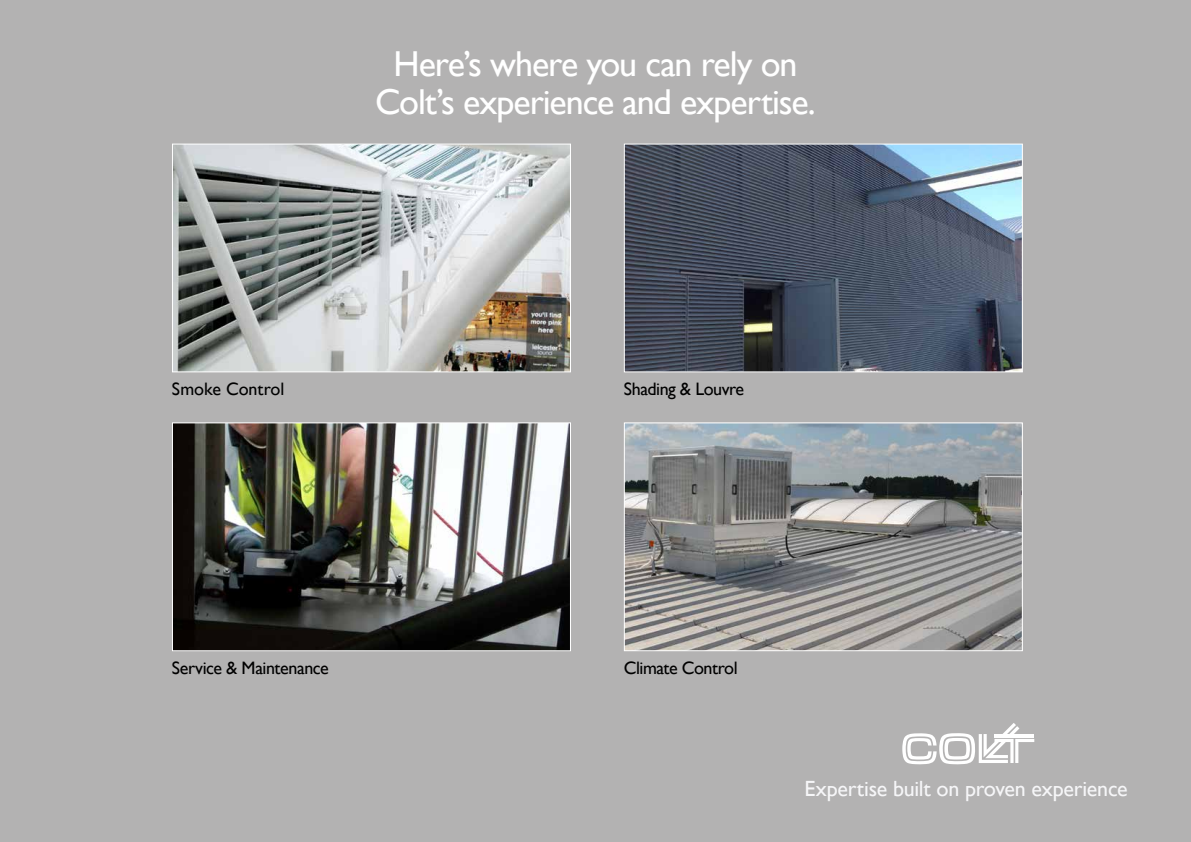
<style>
.page{position:relative;width:1191px;height:842px;background:#b3b2b2}
.page>*{position:absolute;margin:0;border:0;box-sizing:border-box;transform-origin:0 0}
.t1{font:36px/38px "Gill Sans";letter-spacing:-.03em;color:#fff;text-align:center}
.t2{font:22px "Gill Sans";letter-spacing:-.01em;color:#f6f6f8}
.t3{font:18px "Gill Sans";letter-spacing:-.025em;color:#000}
.t4{font:18px "Gill Sans";color:#000}
</style>
<div class="page">
<svg style="left:172px;top:143px;width:399px;height:230px"></svg>
<img style="left:172px;top:422px;width:399px;height:230px">
<svg style="left:623px;top:143px;width:400px;height:230px"></svg>
<svg style="left:623px;top:422px;width:400px;height:230px"></svg>
<svg style="left:902px;top:723px;width:132px;height:41px"></svg>
<hr style="left:994px;top:734px;width:40px;height:3px;background:#fff">
<p class="t1" style="left:375px;top:45px;width:442px">Here’s where you can rely on<br>Colt’s experience and expertise.</p>
<p class="t4" style="left:172px;top:378px;width:114px">Smoke Control</p>
<p class="t3" style="left:624px;top:378px;width:122px">Shading &amp; Louvre</p>
<p class="t3" style="left:172px;top:657px;width:158px">Service &amp; Maintenance</p>
<p class="t3" style="left:624px;top:657px;width:115px">Climate Control</p>
<p class="t2" style="left:804px;top:776px;width:325px">Expertise built on proven experience</p>
</div>
